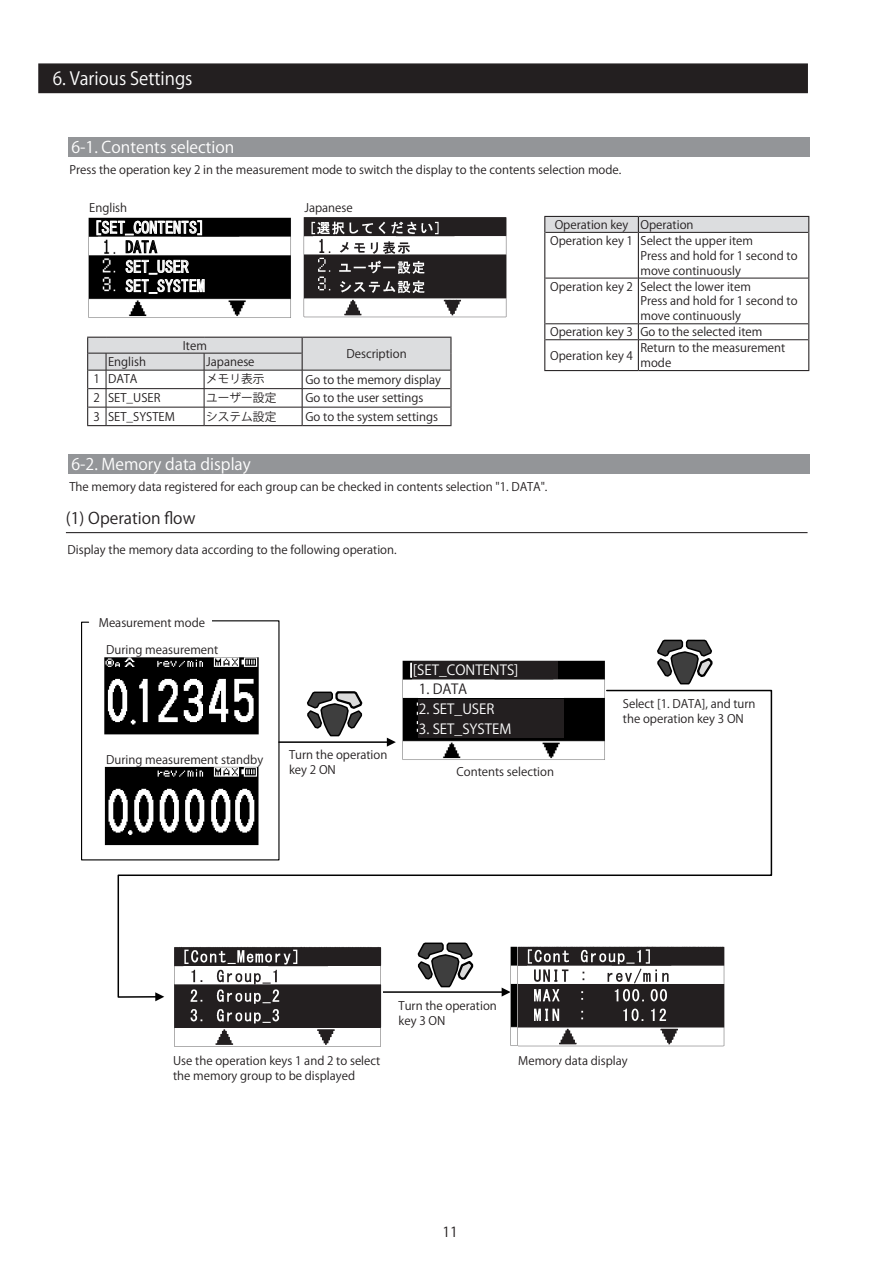
<style>
.page{position:relative;width:893px;height:1263px;background:#fff}
.page>*{position:absolute;margin:0;border:0;box-sizing:border-box;transform-origin:0 0}
.t1{font:18px "Koz Go Pr 6 N";color:#fff;scale:.95 1}
.t2{font:15.9px/19.2px "MS Gothic";color:#fff}
.t3{font:15.9px "Koz Go Pr 6 N";color:#fff}
.t4{font:15.9px "Koz Go Pr 6 N";color:#231f20}
.t5{font:15.9px "MS Gothic";color:#000}
.t6{font:13.8px "Koz Go Pr 6 N";color:#fff}
.t7{font:13.8px "Koz Go Pr 6 N";letter-spacing:-.01em;color:#231f20}
.t8{font:11.7px/14.9px "Koz Go Pr 6 N";color:#231f20}
</style>
<div class="page">
<div style="left:38px;top:63px;width:770px;height:30px;background:#231f20;border:2px solid #231f20"></div>
<div style="left:68px;top:137px;width:741px;height:20px;background:#939598"></div>
<div style="left:68px;top:454px;width:741px;height:20px;background:#939598"></div>
<img style="left:88px;top:218px;width:203px;height:100px">
<svg style="left:96px;top:220px;width:106px;height:33px"></svg>
<svg style="left:126px;top:260px;width:79px;height:34px;background:#525252"></svg>
<img style="left:303px;top:217px;width:204px;height:101px">
<svg style="left:87px;top:337px;width:364px;height:89px"></svg>
<hr style="left:106px;top:353px;width:98px;height:1px;background:#231f20">
<hr style="left:204px;top:353px;width:98px;height:1px;background:#231f20">
<hr style="left:808px;top:232px;width:1px;height:46px;background:#231f20">
<hr style="left:808px;top:278px;width:1px;height:46px;background:#231f20">
<svg style="left:808px;top:324px;width:1px;height:16px"></svg>
<hr style="left:808px;top:340px;width:1px;height:30px;background:#231f20">
<hr style="left:545px;top:278px;width:93px;height:1px;background:#231f20">
<hr style="left:639px;top:278px;width:169px;height:1px;background:#231f20">
<hr style="left:545px;top:324px;width:93px;height:1px;background:#231f20">
<hr style="left:639px;top:324px;width:169px;height:1px;background:#231f20">
<hr style="left:545px;top:339px;width:93px;height:1px;background:#231f20">
<hr style="left:639px;top:339px;width:169px;height:1px;background:#231f20">
<hr style="left:544px;top:232px;width:1px;height:46px;background:#231f20">
<hr style="left:544px;top:278px;width:1px;height:46px;background:#231f20">
<svg style="left:544px;top:324px;width:1px;height:16px"></svg>
<hr style="left:544px;top:340px;width:1px;height:30px;background:#231f20">
<hr style="left:544px;top:370px;width:94px;height:1px;background:#231f20">
<hr style="left:638px;top:370px;width:171px;height:1px;background:#231f20">
<hr style="left:545px;top:232px;width:93px;height:1px;background:#231f20">
<hr style="left:639px;top:232px;width:169px;height:1px;background:#231f20">
<svg style="left:544px;top:216px;width:265px;height:16px;background:#cdced0"></svg>
<hr style="left:638px;top:232px;width:1px;height:46px;background:#231f20">
<hr style="left:638px;top:278px;width:1px;height:46px;background:#231f20">
<svg style="left:638px;top:324px;width:1px;height:16px"></svg>
<hr style="left:638px;top:340px;width:1px;height:30px;background:#231f20">
<hr style="left:66px;top:532px;width:741px;height:1px;background:#231f20">
<img style="left:402px;top:660px;width:203px;height:29px">
<svg style="left:410px;top:662px;width:138px;height:27px"></svg>
<svg style="left:81px;top:620px;width:199px;height:241px"></svg>
<svg style="left:657px;top:639px;width:56px;height:46px"></svg>
<svg style="left:117px;top:689px;width:656px;height:309px"></svg>
<svg style="left:155px;top:992px;width:9px;height:9px"></svg>
<hr style="left:279px;top:741px;width:109px;height:2px;background:#000">
<svg style="left:387px;top:738px;width:9px;height:9px"></svg>
<hr style="left:376px;top:991px;width:127px;height:2px;background:#000">
<svg style="left:502px;top:987px;width:9px;height:9px"></svg>
<img style="left:511px;top:946px;width:6px;height:100px">
<div style="left:515px;top:985px;width:30px;height:37px;border:1px solid #000"></div>
<img style="left:104px;top:657px;width:155px;height:78px">
<img style="left:104px;top:767px;width:155px;height:78px">
<div style="left:99px;top:617px;width:113px;height:11px;background:#fff"></div>
<div style="left:413px;top:662px;width:145px;height:17px;background:#231f20"></div>
<div style="left:419px;top:680px;width:145px;height:17px;background:#fff"></div>
<div style="left:419px;top:699px;width:145px;height:39px;background:#231f20"></div>
<img style="left:173px;top:946px;width:210px;height:101px">
<img style="left:517px;top:943px;width:210px;height:104px">
<h1 class="t1" style="left:53px;top:68px;width:149px">6. Various Settings</h1>
<h2 class="t3" style="left:71px;top:138px;width:165px">6-1. Contents selection</h2>
<p class="t8" style="left:69px;top:162px;width:553px">Press the operation key 2 in the measurement mode to switch the display to the contents selection mode.</p>
<p class="t8" style="left:89px;top:201px;width:39px">English</p>
<p class="t8" style="left:304px;top:201px;width:50px">Japanese</p>
<h2 class="t2" style="left:94px;top:218px;width:113px">[SET_CONTENTS]</h2>
<h2 class="t5" style="left:125px;top:239px;width:33px">DATA</h2>
<h2 class="t2" style="left:125px;top:257px;width:81px">SET_USER<br>SET_SYSTEM</h2>
<p class="t8" style="left:183px;top:338px;width:25px">Item</p>
<p class="t8" style="left:346px;top:347px;width:62px">Description</p>
<p class="t8" style="left:108px;top:355px;width:39px">English</p>
<p class="t8" style="left:206px;top:355px;width:50px">Japanese</p>
<p class="t8" style="left:94px;top:371px;width:45px">1 DATA</p>
<p class="t8" style="left:206px;top:371px;width:60px">メモリ表示</p>
<p class="t8" style="left:306px;top:372px;width:137px">Go to the memory display</p>
<p class="t8" style="left:94px;top:391px;width:68px">2 SET_USER</p>
<p class="t8" style="left:206px;top:391px;width:72px">ユーザー設定</p>
<p class="t8" style="left:306px;top:391px;width:119px">Go to the user settings</p>
<p class="t8" style="left:94px;top:409px;width:83px">3 SET_SYSTEM</p>
<p class="t8" style="left:206px;top:409px;width:72px">システム設定</p>
<p class="t8" style="left:306px;top:409px;width:134px">Go to the system settings</p>
<h2 class="t3" style="left:71px;top:455px;width:181px">6-2. Memory data display</h2>
<p class="t8" style="left:555px;top:217px;width:140px">Operation key Operation</p>
<p class="t8" style="left:550px;top:233px;width:204px">Operation key 1 Select the upper item</p>
<p class="t8" style="left:640px;top:248px;width:159px">Press and hold for 1 second to</p>
<p class="t8" style="left:640px;top:263px;width:102px">move continuously</p>
<p class="t8" style="left:550px;top:279px;width:202px">Operation key 2 Select the lower item</p>
<p class="t8" style="left:640px;top:294px;width:159px">Press and hold for 1 second to</p>
<p class="t8" style="left:640px;top:309px;width:102px">move continuously</p>
<p class="t8" style="left:550px;top:325px;width:214px">Operation key 3 Go to the selected item</p>
<p class="t8" style="left:550px;top:348px;width:84px">Operation key 4</p>
<p class="t8" style="left:640px;top:341px;width:146px">Return to the measurement mode</p>
<p class="t8" style="left:69px;top:479px;width:480px">The memory data registered for each group can be checked in contents selection "1. DATA".</p>
<h2 class="t4" style="left:66px;top:509px;width:131px">(1) Operation flow</h2>
<p class="t8" style="left:68px;top:542px;width:330px">Display the memory data according to the following operation.</p>
<p class="t8" style="left:99px;top:615px;width:108px">Measurement mode</p>
<p class="t8" style="left:106px;top:642px;width:114px">During measurement</p>
<p class="t8" style="left:106px;top:752px;width:158px">During measurement standby</p>
<p class="t8" style="left:289px;top:747px;width:100px">Turn the operation key 2 ON</p>
<h2 class="t2" style="left:408px;top:660px;width:144px">[選択してください]</h2>
<h2 class="t2" style="left:439px;top:699px;width:97px">ユーザー設定システム設定</h2>
<p class="t6" style="left:413px;top:663px;width:107px">[SET_CONTENTS]</p>
<p class="t7" style="left:419px;top:681px;width:50px">1. DATA</p>
<p class="t6" style="left:419px;top:701px;width:77px">2. SET_USER</p>
<p class="t6" style="left:419px;top:721px;width:94px">3. SET_SYSTEM</p>
<p class="t8" style="left:457px;top:764px;width:99px">Contents selection</p>
<p class="t8" style="left:623px;top:696px;width:134px">Select [1. DATA], and turn the operation key 3 ON</p>
<p class="t8" style="left:399px;top:998px;width:100px">Turn the operation key 3 ON</p>
<p class="t8" style="left:173px;top:1053px;width:209px">Use the operation keys 1 and 2 to select the memory group to be displayed</p>
<p class="t8" style="left:518px;top:1053px;width:111px">Memory data display</p>
<p class="t7" style="left:443px;top:1224px;width:17px">11</p>
</div>
